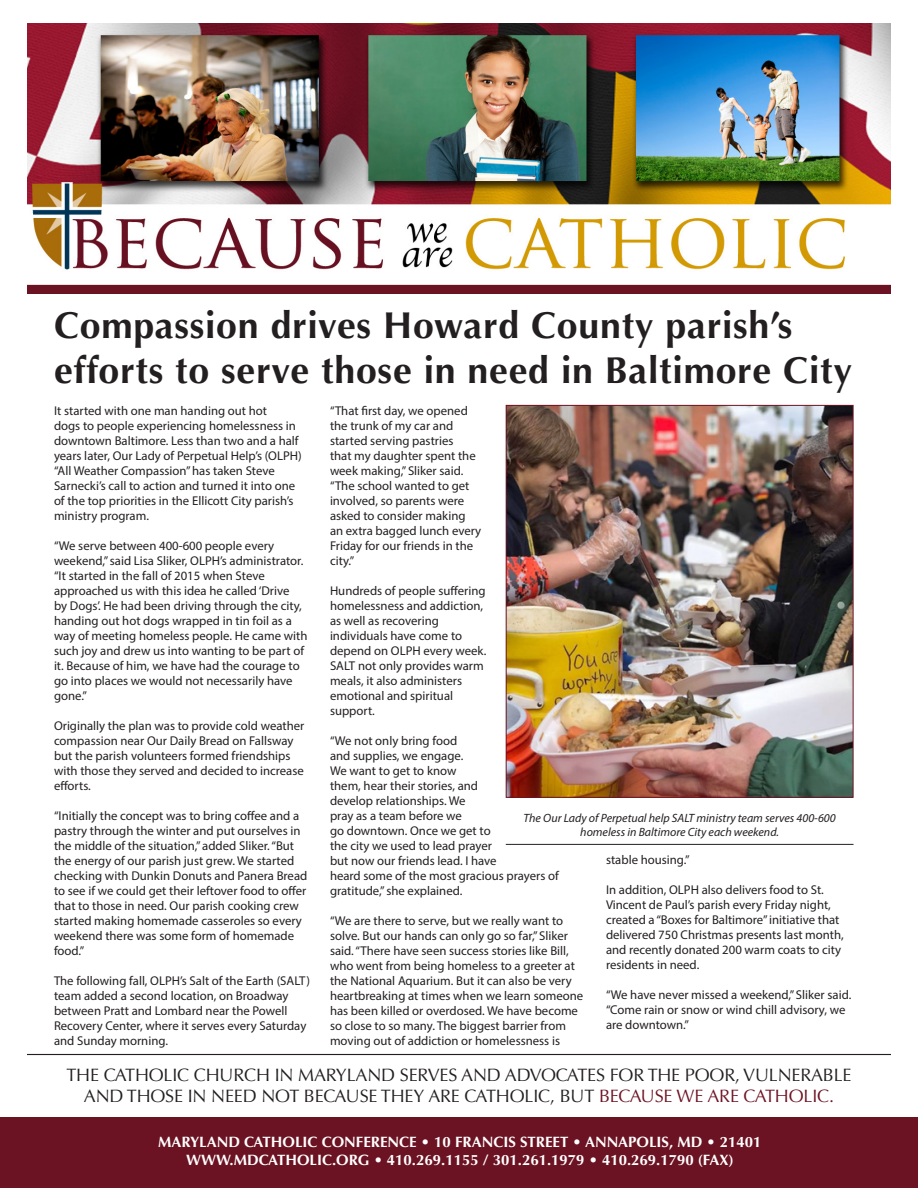
<style>
.page{position:relative;width:918px;height:1188px;background:#fff}
.page>*{position:absolute;margin:0;border:0;box-sizing:border-box;transform-origin:0 0}
.t1{font:700 37.5px/45px "Optima";letter-spacing:.02em;color:#231f20}
.t2{font:18px/21.6px "Optima";letter-spacing:-.01em;color:#231f20;text-align:center}
.t3{font:700 15px "Optima";color:#fff}
.t4{font:12.75px/15px "Myriad Pro";color:#231f20}
.t5{font:italic 12px/14.4px "Myriad Pro";color:#231f20;text-align:center}
.s1{color:#6e1324}
</style>
<div class="page">
<img style="left:508px;top:407px;width:344px;height:389px">
<div style="left:506px;top:405px;width:348px;height:393px;border:1px solid #6b1323"></div>
<div style="left:0;top:1118px;width:918px;height:70px;background:#6b1323"></div>
<img style="left:27px;top:23px;width:864px;height:271px">
<hr style="left:27px;top:1054px;width:864px;height:1px;background:#231f20">
<hr style="left:506px;top:844px;width:348px;height:1px;background:#231f20">
<p class="t1" style="left:54px;top:303px;width:800px">Compassion drives Howard County parish’s efforts to serve those in need in Baltimore City</p>
<p class="t4" style="left:54px;top:403px;width:249px">It started with one man handing out hot<br>dogs to people experiencing homelessness in downtown Baltimore. Less than two and a half years later, Our Lady of Perpetual Help’s (OLPH) “All Weather Compassion” has taken Steve Sarnecki’s call to action and turned it into one of the top priorities in the Ellicott City parish’s ministry program.</p>
<p class="t4" style="left:54px;top:538px;width:255px">“We serve between 400-600 people every weekend,” said Lisa Sliker, OLPH’s administrator. “It started in the fall of 2015 when Steve approached us with this idea he called ‘Drive<br>by Dogs’. He had been driving through the city, handing out hot dogs wrapped in tin foil as a way of meeting homeless people. He came with such joy and drew us into wanting to be part of it. Because of him, we have had the courage to go into places we would not necessarily have gone.”</p>
<p class="t4" style="left:54px;top:718px;width:252px">Originally the plan was to provide cold weather compassion near Our Daily Bread on Fallsway but the parish volunteers formed friendships with those they served and decided to increase efforts.</p>
<p class="t4" style="left:54px;top:808px;width:255px">“Initially the concept was to bring coffee and a pastry through the winter and put ourselves in the middle of the situation,” added Sliker. “But the energy of our parish just grew. We started checking with Dunkin Donuts and Panera Bread to see if we could get their leftover food to offer that to those in need. Our parish cooking crew started making homemade casseroles so every weekend there was some form of homemade food.”</p>
<p class="t4" style="left:54px;top:973px;width:258px">The following fall, OLPH’s Salt of the Earth (SALT) team added a second location, on Broadway between Pratt and Lombard near the Powell Recovery Center, where it serves every Saturday and Sunday morning.</p>
<p class="t4" style="left:330px;top:403px;width:153px">“That first day, we opened the trunk of my car and started serving pastries<br>that my daughter spent the week making,” Sliker said. “The school wanted to get involved, so parents were asked to consider making an extra bagged lunch every<br>Friday for our friends in the city.”</p>
<p class="t4" style="left:330px;top:583px;width:158px">Hundreds of people suffering homelessness and addiction, as well as recovering individuals have come to depend on OLPH every week.<br>SALT not only provides warm meals, it also administers emotional and spiritual support.</p>
<p class="t4" style="left:330px;top:733px;width:230px">“We not only bring food<br>and supplies, we engage.<br>We want to get to know<br>them, hear their stories, and<br>develop relationships. We<br>pray as a team before we<br>go downtown. Once we get to<br>the city we used to lead prayer<br>but now our friends lead. I have<br>heard some of the most gracious prayers of gratitude,” she explained.</p>
<p class="t4" style="left:330px;top:913px;width:255px">“We are there to serve, but we really want to solve. But our hands can only go so far,” Sliker said. “There have seen success stories like Bill, who went from being homeless to a greeter at the National Aquarium. But it can also be very heartbreaking at times when we learn someone has been killed or overdosed. We have become so close to so many. The biggest barrier from moving out of addiction or homelessness is</p>
<p class="t5" style="left:524px;top:810px;width:314px">The Our Lady of Perpetual help SALT ministry team serves 400-600 homeless in Baltimore City each weekend.</p>
<p class="t4" style="left:606px;top:852px;width:85px">stable housing.”</p>
<p class="t4" style="left:606px;top:882px;width:239px">In addition, OLPH also delivers food to St.<br>Vincent de Paul’s parish every Friday night, created a “Boxes for Baltimore” initiative that delivered 750 Christmas presents last month, and recently donated 200 warm coats to city residents in need.</p>
<p class="t4" style="left:606px;top:987px;width:247px">“We have never missed a weekend,” Sliker said. “Come rain or snow or wind chill advisory, we are downtown.”</p>
<p class="t2" style="left:66px;top:1064px;width:787px">THE CATHOLIC CHURCH IN MARYLAND SERVES AND ADVOCATES FOR THE POOR, VULNERABLE<br>AND THOSE IN NEED NOT BECAUSE THEY ARE CATHOLIC, BUT <span class="s1">BECAUSE WE ARE CATHOLIC.</span></p>
<p class="t3" style="left:158px;top:1133px;width:605px">MARYLAND CATHOLIC CONFERENCE • 10 FRANCIS STREET • ANNAPOLIS, MD • 21401</p>
<p class="t3" style="left:186px;top:1151px;width:549px">WWW.MDCATHOLIC.ORG • 410.269.1155 / 301.261.1979 • 410.269.1790 (FAX)</p>
</div>
